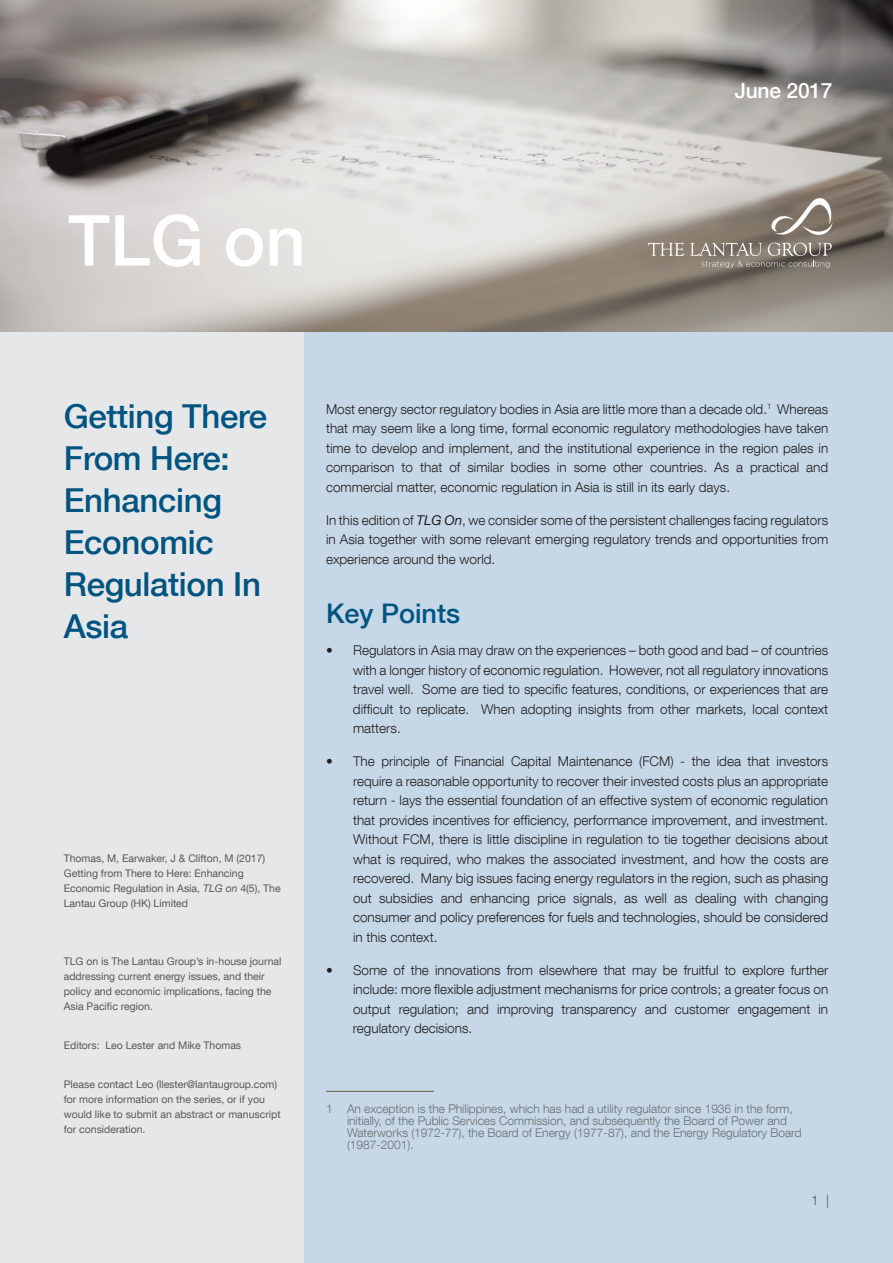
<style>
.page{position:relative;width:893px;height:1263px;background:#fff}
.page>*{position:absolute;margin:0;border:0;box-sizing:border-box;transform-origin:0 0}
.t1{font:500 70.5px "Helvetica Neue LT Com";color:#fff}
.t2{font:500 33px/42px "Helvetica Neue LT Com";letter-spacing:-.01em;color:#005480}
.t3{font:500 27px "Helvetica Neue LT Com";color:#005480}
.t4{font:500 21px "Helvetica Neue LT Com";letter-spacing:-.01em;color:#fff}
.t5{font:300 13.5px/19.5px "Helvetica Neue LT Com";color:#231f20;text-align:justify}
.t6{font:300 13.5px "Helvetica Neue LT Com";color:#57585a}
.t7{font:300 12px/12px "Helvetica Neue LT Com";color:#6c6d70}
.t8{font:10.5px/15px "Helvetica Neue LT Com";color:#57585a}
.s1{font-style:italic}
.s2{font-weight:400;font-style:italic}
</style>
<div class="page">
<div style="left:0;top:325px;width:305px;height:938px;background:#e6e7e9"></div>
<div style="left:305px;top:325px;width:588px;height:938px;background:#c6d8e7"></div>
<hr style="left:326px;top:1091px;width:108px;height:1px;background:#615a3b">
<img style="left:0;top:0;width:893px;height:331px">
<svg style="left:648px;top:243px;width:36px;height:13px"></svg>
<svg style="left:690px;top:242px;width:142px;height:26px;background:#8d857b"></svg>
<svg style="left:771px;top:198px;width:62px;height:37px"></svg>
<h1 class="t1" style="left:68px;top:198px;width:239px">TLG on</h1>
<h3 class="t4" style="left:735px;top:78px;width:99px">June 2017</h3>
<h2 class="t2" style="left:64px;top:394px;width:205px">Getting There<br>From Here:<br>Enhancing<br>Economic<br>Regulation In<br>Asia</h2>
<p class="t8" style="left:64px;top:851px;width:218px">Thomas, M, Earwaker, J &amp; Clifton, M (2017)<br>Getting from There to Here: Enhancing Economic Regulation in Asia, <span class="s1">TLG on</span> 4(5), The Lantau Group (HK) Limited</p>
<p class="t8" style="left:64px;top:954px;width:219px">TLG on is The Lantau Group’s in-house journal addressing current energy issues, and their policy and economic implications, facing the Asia Pacific region.</p>
<p class="t8" style="left:64px;top:1037px;width:179px">Editors: Leo Lester and Mike Thomas</p>
<p class="t8" style="left:64px;top:1076px;width:218px">Please contact Leo (llester@lantaugroup.com) for more information on the series, or if you would like to submit an abstract or manuscript for consideration.</p>
<p class="t5" style="left:326px;top:399px;width:504px">Most energy sector regulatory bodies in Asia are little more than a decade old.<sup>1</sup> Whereas that may seem like a long time, formal economic regulatory methodologies have taken time to develop and implement, and the institutional experience in the region pales in comparison to that of similar bodies in some other countries. As a practical and commercial matter, economic regulation in Asia is still in its early days.</p>
<p class="t5" style="left:326px;top:510px;width:504px">In this edition of <span class="s2">TLG On</span>, we consider some of the persistent challenges facing regulators in Asia together with some relevant emerging regulatory trends and opportunities from experience around the world.</p>
<h3 class="t3" style="left:326px;top:597px;width:136px">Key Points</h3>
<p class="t5" style="left:353px;top:640px;width:477px;text-indent:-27px">• Regulators in Asia may draw on the experiences – both good and bad – of countries with a longer history of economic regulation. However, not all regulatory innovations travel well. Some are tied to specific features, conditions, or experiences that are difficult to replicate. When adopting insights from other markets, local context matters.</p>
<p class="t5" style="left:353px;top:751px;width:477px;text-indent:-27px">• The principle of Financial Capital Maintenance (FCM) - the idea that investors require a reasonable opportunity to recover their invested costs plus an appropriate return - lays the essential foundation of an effective system of economic regulation that provides incentives for efficiency, performance improvement, and investment.<br>Without FCM, there is little discipline in regulation to tie together decisions about what is required, who makes the associated investment, and how the costs are recovered. Many big issues facing energy regulators in the region, such as phasing out subsidies and enhancing price signals, as well as dealing with changing consumer and policy preferences for fuels and technologies, should be considered in this context.</p>
<p class="t5" style="left:353px;top:960px;width:477px;text-indent:-27px">• Some of the innovations from elsewhere that may be fruitful to explore further include: more flexible adjustment mechanisms for price controls; a greater focus on output regulation; and improving transparency and customer engagement in regulatory decisions.</p>
<p class="t7" style="left:347px;top:1102px;width:456px;text-indent:-21px">1 An exception is the Philippines, which has had a utility regulator since 1936 in the form, initially, of the Public Services Commission, and subsequently the Board of Power and Waterworks (1972-77), the Board of Energy (1977-87), and the Energy Regulatory Board (1987-2001).</p>
<p class="t6" style="left:811px;top:1192px;width:20px">1 |</p>
</div>
